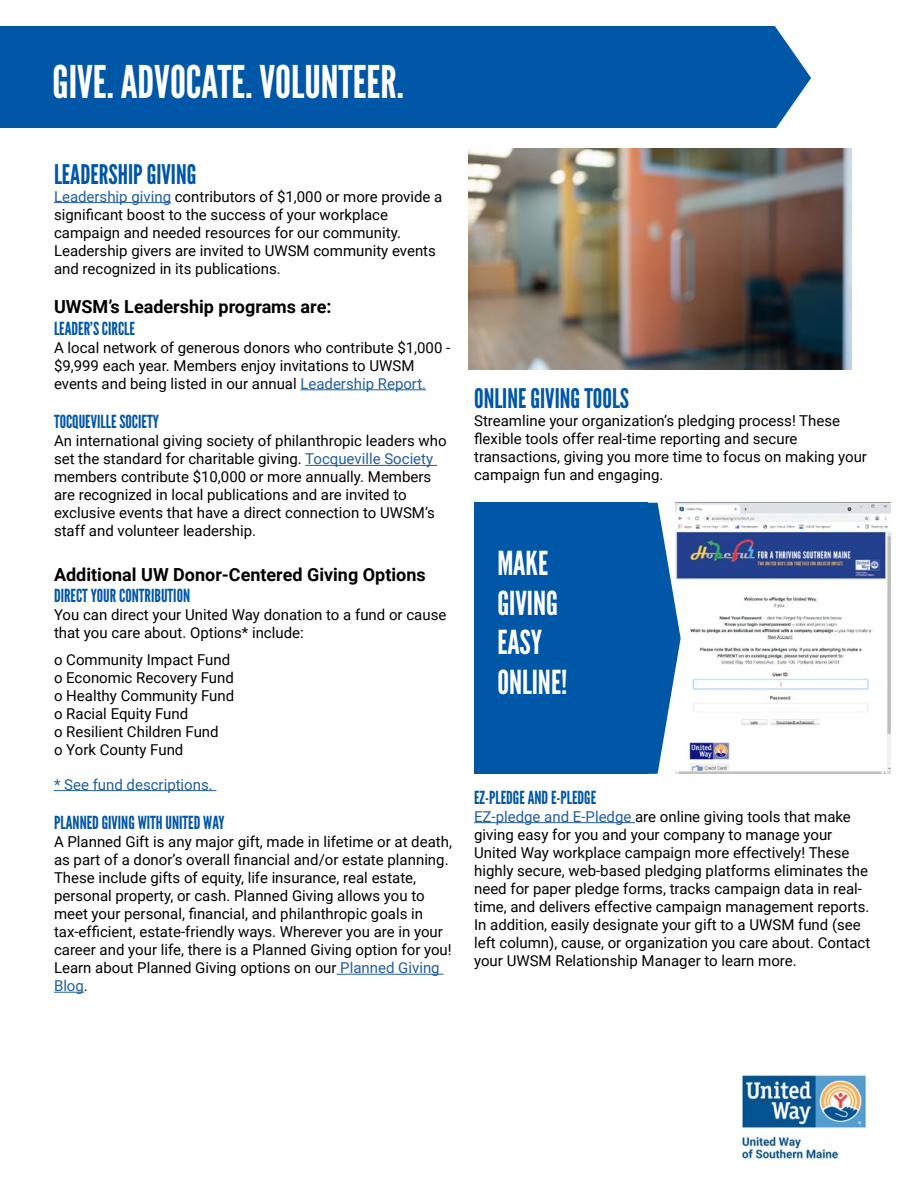
<style>
.page{position:relative;width:918px;height:1188px;background:#fff}
.page>*{position:absolute;margin:0;border:0;box-sizing:border-box;transform-origin:0 0}
.t1{font:45px "League Gothic";color:#fff}
.t2{font:33px/39.6px "League Gothic";color:#fff}
.t3{font:27px "League Gothic";color:#0056a7}
.t4{font:18px "League Gothic";color:#0056a7}
.t5{font:700 18px "Roboto";color:#000}
.t6{font:15px/18px "Roboto";color:#000}
.t7{font:15px "Roboto";color:#215e9e}
.s1{color:#215e9e}
</style>
<div class="page">
<img style="left:681px;top:503px;width:209px;height:271px">
<hr style="left:54px;top:202px;width:117px;height:1px;background:#215e9e">
<hr style="left:300px;top:389px;width:126px;height:1px;background:#215e9e">
<hr style="left:305px;top:465px;width:132px;height:1px;background:#215e9e">
<hr style="left:54px;top:790px;width:162px;height:1px;background:#215e9e">
<hr style="left:337px;top:974px;width:106px;height:1px;background:#215e9e">
<hr style="left:54px;top:992px;width:30px;height:1px;background:#215e9e">
<div style="left:1px;top:26px;width:752px;height:104px;background:#0056a7"></div>
<svg style="left:665px;top:26px;width:146px;height:103px"></svg>
<hr style="left:474px;top:822px;width:161px;height:1px;background:#215e9e">
<img style="left:468px;top:148px;width:383px;height:221px">
<img style="left:741px;top:1074px;width:126px;height:85px">
<div style="left:474px;top:503px;width:174px;height:271px;background:#0056a7"></div>
<svg style="left:648px;top:503px;width:33px;height:271px"></svg>
<div style="left:0;top:129px;width:783px;height:17px;background:#fff"></div>
<h1 class="t1" style="left:52px;top:55px;width:353px">GIVE. ADVOCATE. VOLUNTEER.</h1>
<h3 class="t3" style="left:54px;top:158px;width:144px">LEADERSHIP GIVING</h3>
<p class="t6" style="left:54px;top:187px;width:390px"><span class="s1">Leadership giving</span> contributors of $1,000 or more provide a significant boost to the success of your workplace campaign and needed resources for our community.<br>Leadership givers are invited to UWSM community events and recognized in its publications.</p>
<p class="t5" style="left:54px;top:294px;width:279px">UWSM’s Leadership programs are:</p>
<p class="t4" style="left:54px;top:318px;width:83px">LEADER’S CIRCLE</p>
<p class="t6" style="left:54px;top:338px;width:398px">A local network of generous donors who contribute $1,000 - $9,999 each year. Members enjoy invitations to UWSM events and being listed in our annual <span class="s1">Leadership Report.</span></p>
<p class="t4" style="left:54px;top:411px;width:106px">TOCQUEVILLE SOCIETY</p>
<p class="t6" style="left:54px;top:431px;width:394px">An international giving society of philanthropic leaders who set the standard for charitable giving. <span class="s1">Tocqueville Society </span>members contribute $10,000 or more annually. Members are recognized in local publications and are invited to exclusive events that have a direct connection to UWSM’s staff and volunteer leadership.</p>
<p class="t5" style="left:54px;top:562px;width:373px">Additional UW Donor-Centered Giving Options</p>
<p class="t4" style="left:54px;top:585px;width:138px">DIRECT YOUR CONTRIBUTION</p>
<p class="t6" style="left:54px;top:605px;width:394px">You can direct your United Way donation to a fund or cause that you care about. Options* include:</p>
<p class="t6" style="left:54px;top:650px;width:182px">o Community Impact Fund o Economic Recovery Fund o Healthy Community Fund o Racial Equity Fund<br>o Resilient Children Fund<br>o York County Fund</p>
<p class="t7" style="left:54px;top:774px;width:160px">* See fund descriptions.</p>
<p class="t4" style="left:54px;top:812px;width:172px">PLANNED GIVING WITH UNITED WAY</p>
<p class="t6" style="left:54px;top:832px;width:399px">A Planned Gift is any major gift, made in lifetime or at death, as part of a donor’s overall financial and/or estate planning.<br>These include gifts of equity, life insurance, real estate, personal property, or cash. Planned Giving allows you to meet your personal, financial, and philanthropic goals in tax-efficient, estate-friendly ways. Wherever you are in your career and your life, there is a Planned Giving option for you!<br>Learn about Planned Giving options on our <span class="s1">Planned Giving Blog</span>.</p>
<h3 class="t3" style="left:474px;top:382px;width:157px">ONLINE GIVING TOOLS</h3>
<p class="t6" style="left:474px;top:411px;width:394px">Streamline your organization’s pledging process! These flexible tools offer real-time reporting and secure transactions, giving you more time to focus on making your campaign fun and engaging.</p>
<h2 class="t2" style="left:497px;top:544px;width:72px">MAKE<br>GIVING<br>EASY<br>ONLINE!</h2>
<p class="t4" style="left:474px;top:786px;width:124px">EZ-PLEDGE AND E-PLEDGE</p>
<p class="t6" style="left:474px;top:807px;width:398px"><span class="s1">EZ-pledge and E-Pledge</span> are online giving tools that make giving easy for you and your company to manage your United Way workplace campaign more effectively! These highly secure, web-based pledging platforms eliminates the need for paper pledge forms, tracks campaign data in real&shy;time, and delivers effective campaign management reports.<br>In addition, easily designate your gift to a UWSM fund (see left column), cause, or organization you care about. Contact your UWSM Relationship Manager to learn more.</p>
</div>
